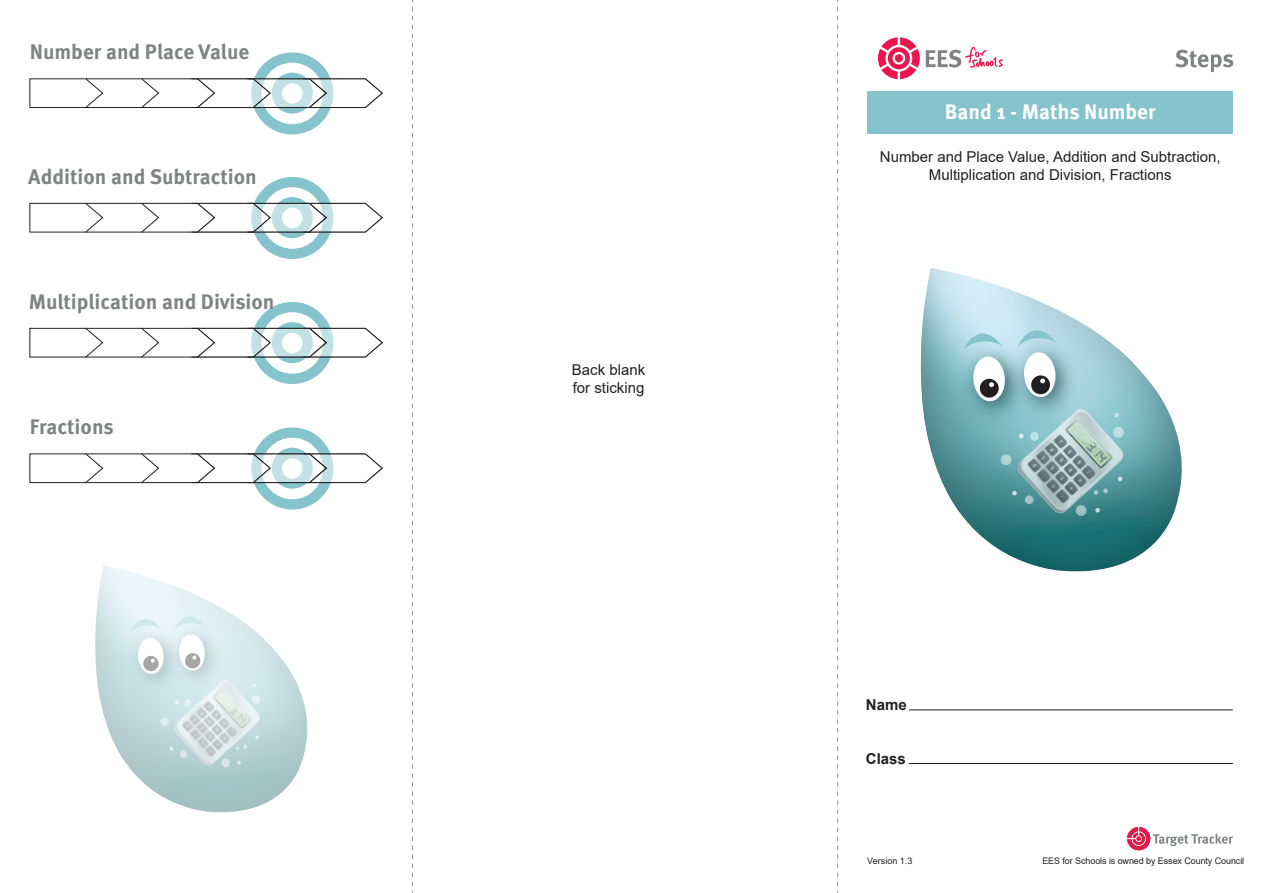
<style>
.page{position:relative;width:1263px;height:893px;background:#fff}
.page>*{position:absolute;margin:0;border:0;box-sizing:border-box;transform-origin:0 0}
.t1{font:700 21px "Meta OT";color:#808285}
.t2{font:700 21px "Meta OT";color:#fff}
.t3{font:15px/18px "Arial";color:#231f20}
.t4{font:700 15px "Arial";color:#231f20}
.t5{font:9px "Arial";letter-spacing:-.01em;color:#231f20}
</style>
<div class="page">
<svg style="left:412px;top:0;width:1px;height:893px"></svg>
<svg style="left:837px;top:0;width:1px;height:893px"></svg>
<img style="left:920px;top:268px;width:262px;height:304px">
<img style="left:951px;top:335px;width:66px;height:99px">
<img style="left:1002px;top:330px;width:86px;height:99px">
<svg style="left:972px;top:356px;width:34px;height:46px"></svg>
<svg style="left:1023px;top:352px;width:33px;height:46px"></svg>
<svg style="left:963px;top:316px;width:39px;height:33px"></svg>
<svg style="left:1018px;top:313px;width:38px;height:33px"></svg>
<img style="left:1017px;top:409px;width:106px;height:104px">
<div style="left:1113px;top:427px;width:11px;height:11px;background:#c0dfe4;border-radius:50%"></div>
<div style="left:1001px;top:454px;width:10px;height:11px;background:#b2d3d7;border-radius:50%"></div>
<div style="left:1076px;top:505px;width:10px;height:11px;background:#9ac0c2;border-radius:50%"></div>
<svg style="left:1012px;top:491px;width:5px;height:4px"></svg>
<svg style="left:1114px;top:413px;width:5px;height:5px"></svg>
<div style="left:1025px;top:495px;width:8px;height:9px;background:#a1c4c7;border-radius:50%"></div>
<svg style="left:1030px;top:432px;width:9px;height:9px"></svg>
<svg style="left:1019px;top:434px;width:4px;height:4px"></svg>
<svg style="left:1095px;top:508px;width:5px;height:5px"></svg>
<svg style="left:1118px;top:477px;width:4px;height:4px"></svg>
<svg style="left:1093px;top:488px;width:15px;height:7px"></svg>
<img style="left:95px;top:566px;width:213px;height:247px">
<img style="left:120px;top:620px;width:54px;height:80px">
<img style="left:161px;top:617px;width:70px;height:80px">
<svg style="left:130px;top:605px;width:34px;height:70px"></svg>
<svg style="left:174px;top:602px;width:32px;height:69px"></svg>
<img style="left:174px;top:680px;width:86px;height:85px">
<div style="left:252px;top:695px;width:8px;height:9px;background:#e6f2f3;border-radius:50%"></div>
<div style="left:160px;top:717px;width:9px;height:9px;background:#e0edef;border-radius:50%"></div>
<div style="left:221px;top:758px;width:9px;height:9px;background:#d6e6e6;border-radius:50%"></div>
<svg style="left:170px;top:747px;width:3px;height:4px"></svg>
<svg style="left:252px;top:684px;width:4px;height:3px"></svg>
<div style="left:180px;top:751px;width:7px;height:7px;background:#d9e7e8;border-radius:50%"></div>
<div style="left:184px;top:699px;width:7px;height:7px;background:#e6f2f4;border-radius:50%"></div>
<svg style="left:175px;top:700px;width:4px;height:4px"></svg>
<svg style="left:237px;top:761px;width:4px;height:4px"></svg>
<svg style="left:255px;top:735px;width:4px;height:4px"></svg>
<svg style="left:236px;top:745px;width:11px;height:5px"></svg>
<div style="left:251px;top:52px;width:82px;height:82px;background:#85c4cd;border-radius:50%"></div>
<div style="left:262px;top:63px;width:61px;height:61px;background:#fff;border-radius:50%"></div>
<div style="left:272px;top:73px;width:41px;height:41px;background:#85c4cd;border-radius:50%"></div>
<svg style="left:29px;top:78px;width:354px;height:31px"></svg>
<div style="left:251px;top:177px;width:82px;height:82px;background:#85c4cd;border-radius:50%"></div>
<div style="left:262px;top:187px;width:61px;height:62px;background:#fff;border-radius:50%"></div>
<svg style="left:272px;top:197px;width:41px;height:41px"></svg>
<svg style="left:29px;top:203px;width:354px;height:30px"></svg>
<div style="left:251px;top:302px;width:82px;height:82px;background:#85c4cd;border-radius:50%"></div>
<div style="left:262px;top:312px;width:61px;height:62px;background:#fff;border-radius:50%"></div>
<svg style="left:272px;top:322px;width:41px;height:41px"></svg>
<svg style="left:29px;top:328px;width:354px;height:30px"></svg>
<div style="left:251px;top:427px;width:82px;height:82px;background:#85c4cd;border-radius:50%"></div>
<div style="left:262px;top:438px;width:61px;height:61px;background:#fff;border-radius:50%"></div>
<div style="left:272px;top:448px;width:41px;height:41px;background:#85c4cd;border-radius:50%"></div>
<svg style="left:29px;top:453px;width:354px;height:31px"></svg>
<div style="left:867px;top:91px;width:366px;height:42px;background:#85c4cd"></div>
<hr style="left:909px;top:709px;width:324px;height:1px;background:#231f20">
<hr style="left:909px;top:763px;width:324px;height:1px;background:#231f20">
<svg style="left:1127px;top:827px;width:106px;height:24px"></svg>
<svg style="left:1175px;top:50px;width:58px;height:22px"></svg>
<svg style="left:878px;top:37px;width:42px;height:42px"></svg>
<svg style="left:926px;top:46px;width:77px;height:22px"></svg>
<h1 class="t1" style="left:30px;top:38px;width:221px">Number and Place Value</h1>
<h1 class="t1" style="left:28px;top:163px;width:230px">Addition and Subtraction</h1>
<h1 class="t1" style="left:29px;top:288px;width:247px">Multiplication and Division</h1>
<h1 class="t1" style="left:30px;top:413px;width:85px">Fractions</h1>
<p class="t3" style="left:572px;top:361px;width:75px">Back blank for sticking</p>
<h1 class="t2" style="left:945px;top:98px;width:212px">Band 1 - Maths Number</h1>
<p class="t3" style="left:880px;top:148px;width:342px;text-align:center">Number and Place Value, Addition and Subtraction,<br>Multiplication and Division, Fractions</p>
<p class="t4" style="left:866px;top:694px;width:42px">Name</p>
<p class="t4" style="left:866px;top:748px;width:42px">Class</p>
<p class="t5" style="left:867px;top:854px;width:47px">Version 1.3</p>
<p class="t5" style="left:1042px;top:854px;width:203px">EES for Schools is owned by Essex County Council</p>
</div>
